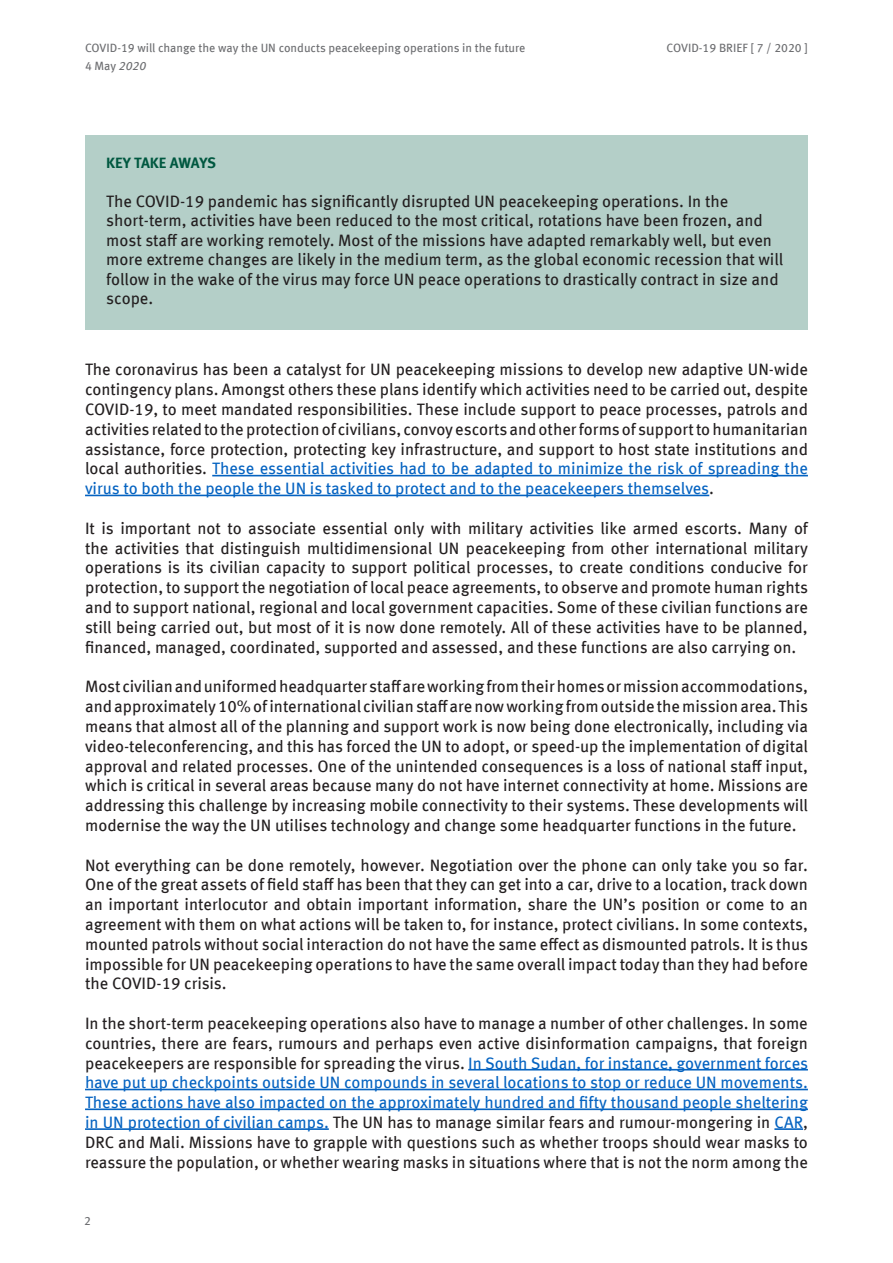
<style>
.page{position:relative;width:893px;height:1263px;background:#fff}
.page>*{position:absolute;margin:0;border:0;box-sizing:border-box;transform-origin:0 0}
.Mengdetekst{font:16.5px/19.8px "Meta Offc Pro";color:#231f20;text-align:justify}
.t1{font:700 15px "Meta Offc Pro";letter-spacing:-.01em;color:#005840}
.t2{font:12px "Meta Offc Pro";color:#6c6d70}
.s1{font-style:italic}
.s2{color:#0563c1}
</style>
<div class="page">
<hr style="left:212px;top:475px;width:596px;height:1px;background:#0563c1">
<hr style="left:85px;top:495px;width:624px;height:1px;background:#0563c1">
<hr style="left:468px;top:1069px;width:340px;height:1px;background:#0563c1">
<hr style="left:85px;top:1089px;width:723px;height:1px;background:#0563c1">
<hr style="left:85px;top:1108px;width:723px;height:2px;background:#0563c1">
<hr style="left:85px;top:1128px;width:244px;height:2px;background:#0563c1">
<hr style="left:774px;top:1128px;width:29px;height:2px;background:#0563c1">
<div style="left:85px;top:135px;width:723px;height:195px;background:#b4cfc8"></div>
<p class="t2" style="left:85px;top:38px;width:442px">COVID-19 will change the way the UN conducts peacekeeping operations in the future</p>
<p class="t2" style="left:667px;top:38px;width:143px">COVID-19 BRIEF [ 7 / 2020 ]</p>
<p class="t2" style="left:85px;top:56px;width:63px">4 May <span class="s1">2020</span></p>
<p class="t1" style="left:106px;top:151px;width:111px">KEY TAKE AWAYS</p>
<p class="Mengdetekst" style="left:106px;top:190px;width:678px;text-align:left">The COVID-19 pandemic has significantly disrupted UN peacekeeping operations. In the short-term, activities have been reduced to the most critical, rotations have been frozen, and most staff are working remotely. Most of the missions have adapted remarkably well, but even more extreme changes are likely in the medium term, as the global economic recession that will follow in the wake of the virus may force UN peace operations to drastically contract in size and scope.</p>
<p class="Mengdetekst" style="left:85px;top:359px;width:724px">The coronavirus has been a catalyst for UN peacekeeping missions to develop new adaptive UN-wide contingency plans. Amongst others these plans identify which activities need to be carried out, despite COVID-19, to meet mandated responsibilities. These include support to peace processes, patrols and activities related to the protection of civilians, convoy escorts and other forms of support to humanitarian assistance, force protection, protecting key infrastructure, and support to host state institutions and local authorities. <span class="s2">These essential activities had to be adapted to minimize the risk of spreading the virus to both the people the UN is tasked to protect and to the peacekeepers themselves</span>.</p>
<p class="Mengdetekst" style="left:85px;top:517px;width:725px">It is important not to associate essential only with military activities like armed escorts. Many of the activities that distinguish multidimensional UN peacekeeping from other international military operations is its civilian capacity to support political processes, to create conditions conducive for protection, to support the negotiation of local peace agreements, to observe and promote human rights and to support national, regional and local government capacities. Some of these civilian functions are still being carried out, but most of it is now done remotely. All of these activities have to be planned, financed, managed, coordinated, supported and assessed, and these functions are also carrying on.</p>
<p class="Mengdetekst" style="left:85px;top:676px;width:725px">Most civilian and uniformed headquarter staff are working from their homes or mission accommodations, and approximately 10% of international civilian staff are now working from outside the mission area. This means that almost all of the planning and support work is now being done electronically, including via video-teleconferencing, and this has forced the UN to adopt, or speed-up the implementation of digital approval and related processes. One of the unintended consequences is a loss of national staff input, which is critical in several areas because many do not have internet connectivity at home. Missions are addressing this challenge by increasing mobile connectivity to their systems. These developments will modernise the way the UN utilises technology and change some headquarter functions in the future.</p>
<p class="Mengdetekst" style="left:85px;top:854px;width:725px">Not everything can be done remotely, however. Negotiation over the phone can only take you so far.<br>One of the great assets of field staff has been that they can get into a car, drive to a location, track down an important interlocutor and obtain important information, share the UN’s position or come to an agreement with them on what actions will be taken to, for instance, protect civilians. In some contexts, mounted patrols without social interaction do not have the same effect as dismounted patrols. It is thus impossible for UN peacekeeping operations to have the same overall impact today than they had before the COVID-19 crisis.</p>
<p class="Mengdetekst" style="left:85px;top:1012px;width:725px">In the short-term peacekeeping operations also have to manage a number of other challenges. In some countries, there are fears, rumours and perhaps even active disinformation campaigns, that foreign peacekeepers are responsible for spreading the virus. <span class="s2">In South Sudan, for instance, government forces have put up checkpoints outside UN compounds in several locations to stop or reduce UN movements.<br>These actions have also impacted on the approximately hundred and fifty thousand people sheltering in UN protection of civilian camps.</span> The UN has to manage similar fears and rumour-mongering in <span class="s2">CAR</span>, DRC and Mali. Missions have to grapple with questions such as whether troops should wear masks to reassure the population, or whether wearing masks in situations where that is not the norm among the</p>
<p class="t2" style="left:84px;top:1212px;width:8px">2</p>
</div>
